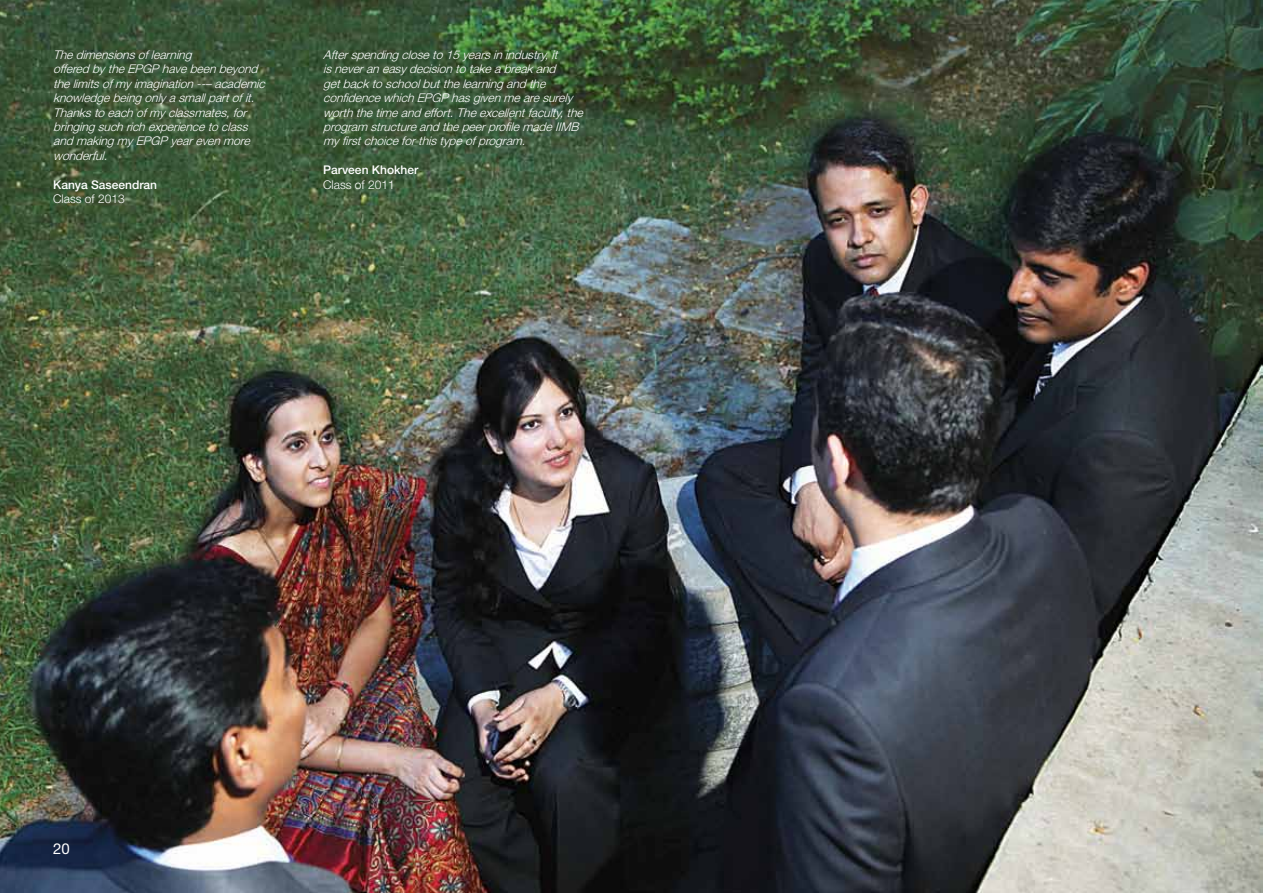
<style>
.page{position:relative;width:1263px;height:893px;background:#fff}
.page>*{position:absolute;margin:0;border:0;box-sizing:border-box;transform-origin:0 0}
.t1{font:15px "Helvetica Neue";color:#fff}
.t2{font:italic 300 12px/14.4px "Helvetica Neue";color:#fff}
.t3{font:500 12px "Helvetica Neue";color:#fff}
.t4{font:300 12px "Helvetica Neue";color:#fff}
</style>
<div class="page">
<img style="left:0;top:0;width:1263px;height:893px">
<p class="t2" style="left:53px;top:47px;width:217px">Thedimensionsoflearning<br>offeredby theEPGP havebeenbeyond thelimitsofmy imagination--–academic knowledgebeingonly asmallpartofit.<br>Thankstoeachofmy classmates,for bringingsuchrichexperiencetoclass andmakingmy EPGP yearevenmore wonderful.</p>
<p class="t3" style="left:53px;top:177px;width:106px">Kanya Saseendran</p>
<p class="t4" style="left:53px;top:191px;width:73px">Class of 2013</p>
<p class="t2" style="left:323px;top:47px;width:265px">Afterspendingcloseto15yearsinindustry,it isneveraneasy decisiontotakeabreakand getbacktoschoolbutthelearningandthe confidencewhichEPGP hasgivenmearesurely worththetimeandeffort.Theexcellentfaculty,the program structureandthepeerprofilemadeIIMB my firstchoiceforthistypeofprogram.</p>
<p class="t3" style="left:323px;top:163px;width:97px">Parveen Khokher</p>
<p class="t4" style="left:323px;top:177px;width:73px">Class of 2011</p>
<p class="t1" style="left:53px;top:839px;width:18px">20</p>
</div>
